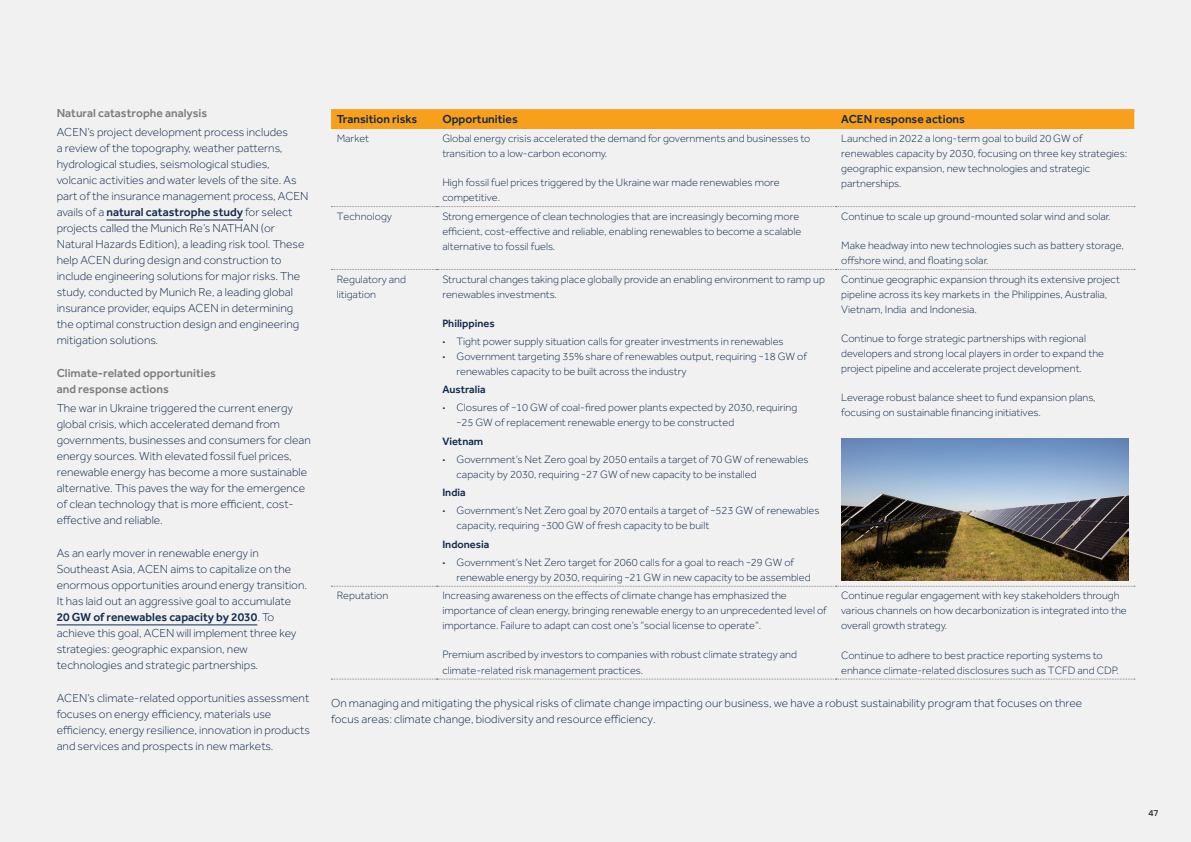
<style>
.page{position:relative;width:1191px;height:842px;background:#f1f1f1}
.page>*{position:absolute;margin:0;border:0;box-sizing:border-box;transform-origin:0 0}
.t1{font:300 12px/16px "Effra";color:#112a4d}
.t2{font:500 12px/16px "Effra";color:#7e7b7b}
.t3{font:500 12px "Effra";color:#112a4d}
.t4{font:300 11px/15px "Effra";color:#112a4d}
.t5{font:700 8px "Satoshi";color:#2b2b2b}
.s1{font-weight:500}
.s2{font-family:"Satoshi";font-weight:400}
</style>
<div class="page">
<hr style="left:106px;top:220px;width:137px;height:1px;background:#112a4d">
<hr style="left:57px;top:625px;width:200px;height:1px;background:#112a4d">
<div style="left:331px;top:110px;width:803px;height:19px;background:#f89f1c"></div>
<svg style="left:331px;top:206px;width:804px;height:1px"></svg>
<svg style="left:331px;top:269px;width:804px;height:1px"></svg>
<svg style="left:331px;top:586px;width:804px;height:1px"></svg>
<svg style="left:331px;top:679px;width:804px;height:1px"></svg>
<hr style="left:331px;top:109px;width:106px;height:1px;background:#f89f1c">
<hr style="left:437px;top:109px;width:398px;height:1px;background:#f89f1c">
<hr style="left:835px;top:109px;width:299px;height:1px;background:#f89f1c">
<img style="left:841px;top:439px;width:287px;height:141px">
<p class="t2" style="left:57px;top:105px;width:152px">Natural catastrophe analysis</p>
<p class="t1" style="left:57px;top:124px;width:253px">ACEN’s project development process includes<br>a review of the topography, weather patterns, hydrological studies, seismological studies, volcanic activities and water levels of the site. As part of the insurance management process, ACEN avails of a <span class="s1">natural catastrophe study</span> for select projects called the Munich Re’s NATHAN (or Natural Hazards Edition), a leading risk tool. These help ACEN during design and construction to include engineering solutions for major risks. The study, conducted by Munich Re, a leading global insurance provider, equips ACEN in determining the optimal construction design and engineering mitigation solutions.</p>
<p class="t2" style="left:57px;top:365px;width:161px">Climate-related opportunities and response actions</p>
<p class="t1" style="left:57px;top:400px;width:256px">The war in Ukraine triggered the current energy global crisis, which accelerated demand from governments, businesses and consumers for clean energy sources. With elevated fossil fuel prices, renewable energy has become a more sustainable alternative. This paves the way for the emergence of clean technology that is more efficient, cost&shy;effective and reliable.</p>
<p class="t1" style="left:57px;top:545px;width:252px">As an early mover in renewable energy in Southeast Asia, ACEN aims to capitalize on the enormous opportunities around energy transition.<br>It has laid out an aggressive goal to accumulate <span class="s1">20 GW of renewables capacity by 2030</span>. To achieve this goal, ACEN will implement three key strategies: geographic expansion, new technologies and strategic partnerships.</p>
<p class="t1" style="left:57px;top:690px;width:255px">ACEN’s climate-related opportunities assessment focuses on energy efficiency, materials use efficiency, energy resilience, innovation in products and services and prospects in new markets.</p>
<p class="t3" style="left:337px;top:112px;width:82px">Transition risks</p>
<p class="t3" style="left:442px;top:112px;width:77px">Opportunities</p>
<p class="t3" style="left:841px;top:112px;width:125px">ACEN response actions</p>
<p class="t4" style="left:337px;top:131px;width:34px">Market</p>
<p class="t4" style="left:442px;top:131px;width:369px">Global energy crisis accelerated the demand for governments and businesses to transition to a low-carbon economy.</p>
<p class="t4" style="left:442px;top:175px;width:339px">High fossil fuel prices triggered by the Ukraine war made renewables more competitive.</p>
<p class="t4" style="left:841px;top:131px;width:287px">Launched in 2022 a long-term goal to build 20 GW of renewables capacity by 2030, focusing on three key strategies: geographic expansion, new technologies and strategic partnerships.</p>
<p class="t4" style="left:337px;top:208px;width:57px">Technology</p>
<p class="t4" style="left:442px;top:208px;width:360px">Strong emergence of clean technologies that are increasingly becoming more efficient, cost-effective and reliable, enabling renewables to become a scalable alternative to fossil fuels.</p>
<p class="t4" style="left:841px;top:208px;width:271px">Continue to scale up ground-mounted solar wind and solar.</p>
<p class="t4" style="left:841px;top:238px;width:284px">Make headway into new technologies such as battery storage, offshore wind, and floating solar.</p>
<p class="t4" style="left:337px;top:271px;width:71px">Regulatory and litigation</p>
<p class="t4" style="left:442px;top:271px;width:384px">Structural changes taking place globally provide an enabling environment to ramp up renewables investments.</p>
<p class="t4" style="left:442px;top:314px;width:343px;line-height:17.8px"><span class="s1">Philippines<br></span><span class="s2">·</span> Tight power supply situation calls for greater investments in renewables</p>
<p class="t4" style="left:456px;top:348px;width:352px;text-indent:-14px"><span class="s2">·</span> Government targeting 35% share of renewables output, requiring ~18 GW of renewables capacity to be built across the industry</p>
<p class="t4" style="left:442px;top:381px;width:356px;line-height:17.8px"><span class="s1">Australia<br></span><span class="s2">·</span> Closures of ~10 GW of coal-fired power plants expected by 2030, requiring</p>
<p class="t4" style="left:456px;top:415px;width:279px">~25 GW of replacement renewable energy to be constructed</p>
<p class="t4" style="left:442px;top:432px;width:368px;line-height:17.8px"><span class="s1">Vietnam<br></span><span class="s2">·</span> Government’s Net Zero goal by 2050 entails a target of 70 GW of renewables</p>
<p class="t4" style="left:456px;top:466px;width:302px">capacity by 2030, requiring ~27 GW of new capacity to be installed</p>
<p class="t4" style="left:442px;top:484px;width:379px;line-height:17.8px"><span class="s1">India<br></span><span class="s2">·</span> Government’s Net Zero goal by 2070 entails a target of ~523 GW of renewables</p>
<p class="t4" style="left:456px;top:518px;width:254px">capacity, requiring ~300 GW of fresh capacity to be built</p>
<p class="t4" style="left:442px;top:535px;width:353px;line-height:17.8px"><span class="s1">Indonesia<br></span><span class="s2">·</span> Government’s Net Zero target for 2060 calls for a goal to reach ~29 GW of</p>
<p class="t4" style="left:456px;top:569px;width:356px">renewable energy by 2030, requiring ~21 GW in new capacity to be assembled</p>
<p class="t4" style="left:841px;top:271px;width:280px">Continue geographic expansion through its extensive project pipeline across its key markets in the Philippines, Australia,<br>Vietnam, India and Indonesia.</p>
<p class="t4" style="left:841px;top:330px;width:264px">Continue to forge strategic partnerships with regional developers and strong local players in order to expand the project pipeline and accelerate project development.</p>
<p class="t4" style="left:841px;top:390px;width:256px">Leverage robust balance sheet to fund expansion plans, focusing on sustainable financing initiatives.</p>
<p class="t4" style="left:337px;top:588px;width:53px">Reputation</p>
<p class="t4" style="left:442px;top:588px;width:386px">Increasing awareness on the effects of climate change has emphasized the importance of clean energy, bringing renewable energy to an unprecedented level of importance. Failure to adapt can cost one’s “social license to operate”.</p>
<p class="t4" style="left:442px;top:647px;width:356px">Premium ascribed by investors to companies with robust climate strategy and climate-related risk management practices.</p>
<p class="t4" style="left:841px;top:588px;width:287px">Continue regular engagement with key stakeholders through various channels on how decarbonization is integrated into the overall growth strategy.</p>
<p class="t4" style="left:841px;top:647px;width:279px">Continue to adhere to best practice reporting systems to enhance climate-related disclosures such as TCFD and CDP.</p>
<p class="t1" style="left:331px;top:695px;width:753px">On managing and mitigating the physical risks of climate change impacting our business, we have a robust sustainability program that focuses on three focus areas: climate change, biodiversity and resource efficiency.</p>
<p class="t5" style="left:1148px;top:807px;width:11px">47</p>
</div>
